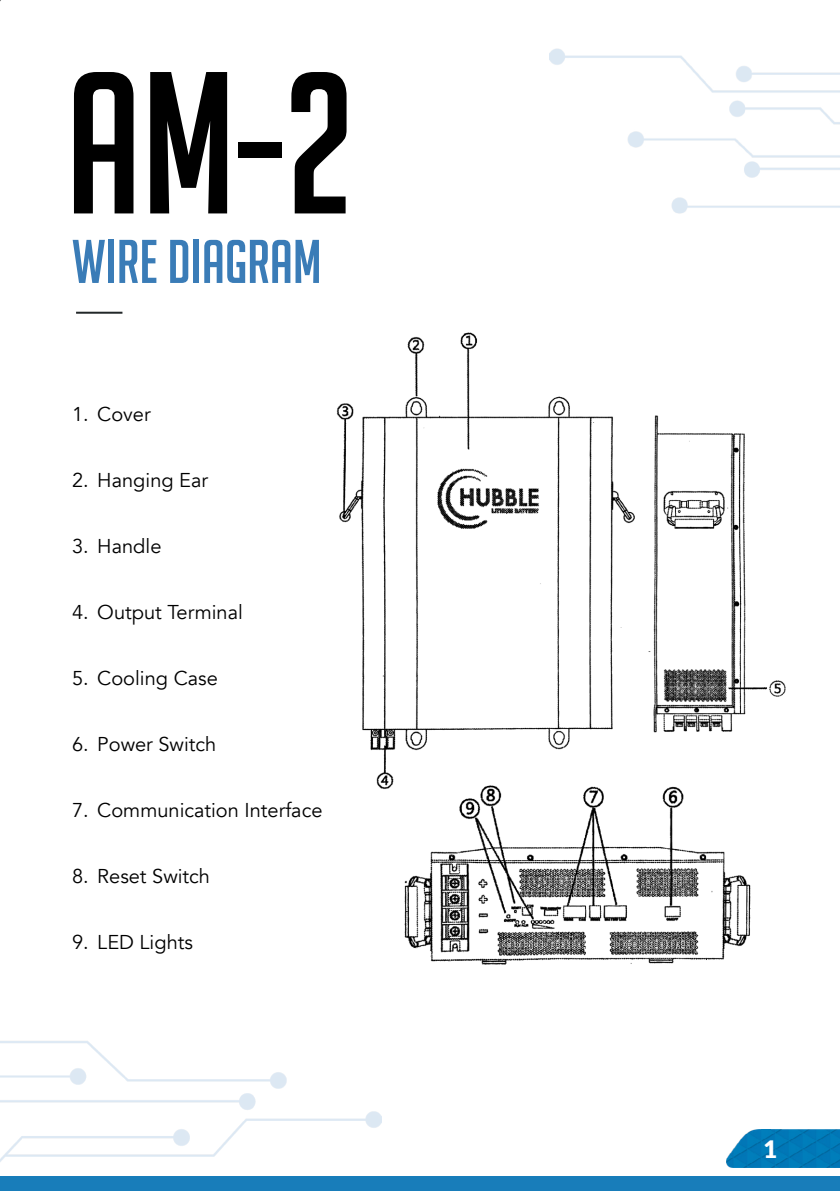
<style>
.page{position:relative;width:840px;height:1191px;background:#fff}
.page>*{position:absolute;margin:0;border:0;box-sizing:border-box;transform-origin:0 0}
.t1{font:197px "Big Noodle Titling";color:#000}
.t2{font:60px "Big Noodle Titling";color:#3a7cb7}
.t3{font:900 24px "Lato";color:#fff}
.t4{font:20px "Avenir";color:#000}
</style>
<div class="page">
<div style="left:0;top:1176px;width:839px;height:15px;background:#187dba"></div>
<img style="left:726px;top:1129px;width:113px;height:38px">
<img style="left:0;top:1041px;width:382px;height:121px">
<img style="left:336px;top:332px;width:450px;height:457px">
<hr style="left:76px;top:312px;width:46px;height:2px;background:#222729">
<img style="left:398px;top:763px;width:388px;height:202px">
<img style="left:549px;top:48px;width:290px;height:166px">
<h1 class="t1" style="left:66px;top:37px;width:292px">AM-2</h1>
<h2 class="t2" style="left:72px;top:229px;width:251px">WIRE DIAGRAM</h2>
<p class="t4" style="left:72px;top:402px;width:80px">1. Cover</p>
<p class="t4" style="left:72px;top:468px;width:137px">2. Hanging Ear</p>
<p class="t4" style="left:72px;top:534px;width:91px">3. Handle</p>
<p class="t4" style="left:72px;top:600px;width:172px">4. Output Terminal</p>
<p class="t4" style="left:72px;top:666px;width:147px">5. Cooling Case</p>
<p class="t4" style="left:72px;top:732px;width:146px">6. Power Switch</p>
<p class="t4" style="left:72px;top:798px;width:252px">7. Communication Interface</p>
<p class="t4" style="left:72px;top:864px;width:139px">8. Reset Switch</p>
<p class="t4" style="left:72px;top:930px;width:122px">9. LED Lights</p>
<p class="t3" style="left:763px;top:1131px;width:15px">1</p>
</div>
